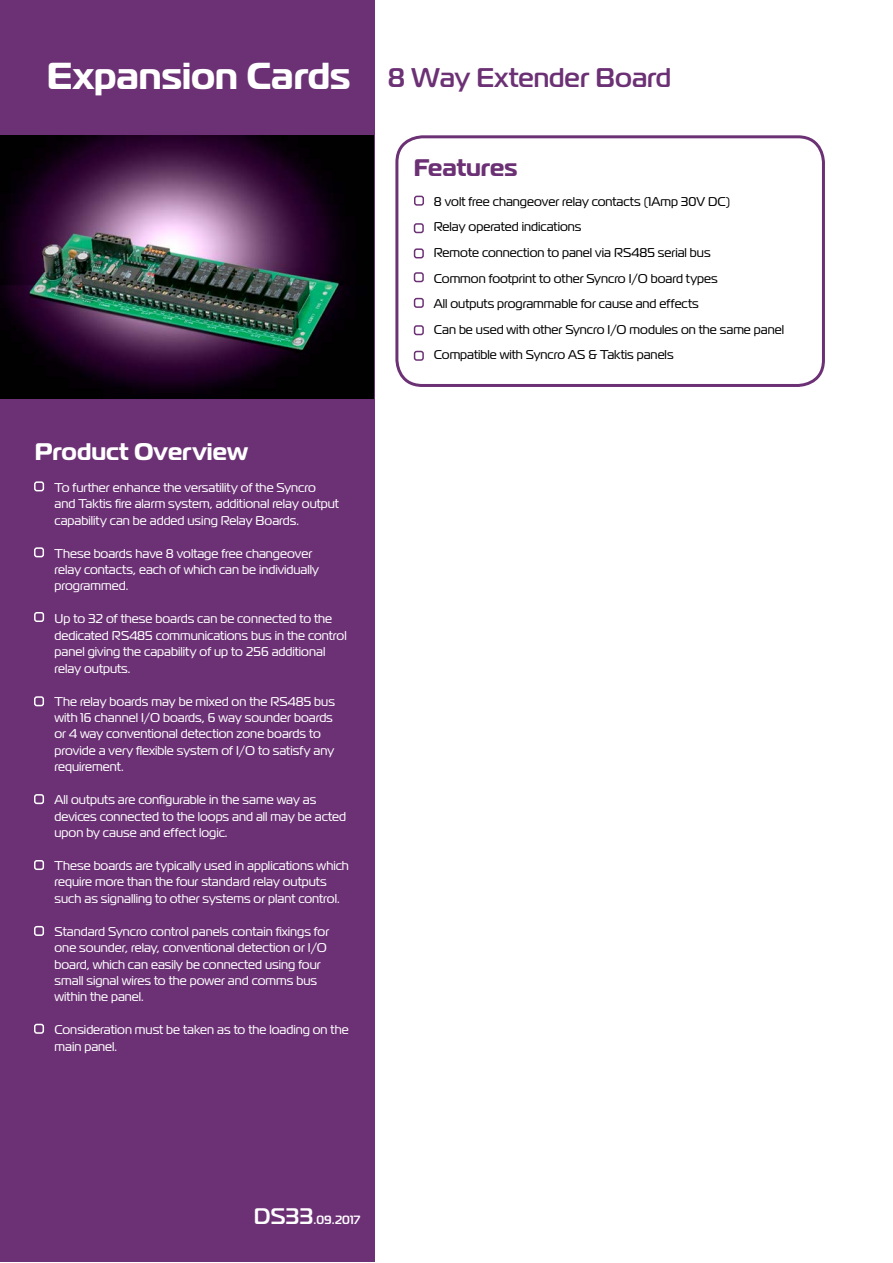
<style>
.page{position:relative;width:893px;height:1263px;background:#fff}
.page>*{position:absolute;margin:0;border:0;box-sizing:border-box;transform-origin:0 0}
.t1{font:700 37.5px "Magistral";color:#fff}
.t2{font:500 27px "Magistral";color:#6c3175}
.t3{font:700 24px "Magistral";color:#fff}
.t4{font:700 24px "Magistral";color:#6c3175}
.t5{font:12.75px/16.5px "Magistral";color:#fff}
.t6{font:12.75px/25.5px "Magistral";color:#000}
.t7{font:500 12px "Magistral";color:#fff}
.s1{font-size:22.5px}
</style>
<div class="page">
<div style="left:0;top:1px;width:374px;height:1261px;background:#6c3175"></div>
<img style="left:0;top:135px;width:373px;height:264px">
<div style="left:34px;top:481px;width:10px;height:10px;border:2px solid #fff;border-radius:2px"></div>
<div style="left:34px;top:612px;width:10px;height:10px;border:2px solid #fff;border-radius:2px"></div>
<div style="left:34px;top:547px;width:10px;height:10px;border:2px solid #fff;border-radius:2px"></div>
<div style="left:34px;top:696px;width:10px;height:10px;border:2px solid #fff;border-radius:2px"></div>
<div style="left:395px;top:135px;width:430px;height:252px;border:3px solid #6c3175;border-radius:26px"></div>
<div style="left:34px;top:794px;width:10px;height:10px;border:2px solid #fff;border-radius:2px"></div>
<div style="left:34px;top:860px;width:10px;height:10px;border:2px solid #fff;border-radius:2px"></div>
<div style="left:34px;top:926px;width:10px;height:10px;border:2px solid #fff;border-radius:2px"></div>
<div style="left:34px;top:1024px;width:10px;height:10px;border:2px solid #fff;border-radius:2px"></div>
<div style="left:414px;top:196px;width:10px;height:10px;border:2px solid #6c3175;border-radius:2px"></div>
<div style="left:414px;top:223px;width:10px;height:10px;border:2px solid #6c3175;border-radius:2px"></div>
<div style="left:414px;top:248px;width:10px;height:10px;border:2px solid #6c3175;border-radius:2px"></div>
<div style="left:414px;top:272px;width:10px;height:10px;border:2px solid #6c3175;border-radius:2px"></div>
<div style="left:414px;top:298px;width:10px;height:10px;border:2px solid #6c3175;border-radius:2px"></div>
<div style="left:414px;top:325px;width:10px;height:10px;border:2px solid #6c3175;border-radius:2px"></div>
<div style="left:414px;top:351px;width:10px;height:10px;border:2px solid #6c3175;border-radius:2px"></div>
<h1 class="t1" style="left:47px;top:51px;width:305px">Expansion Cards</h1>
<h3 class="t3" style="left:35px;top:436px;width:215px">Product Overview</h3>
<p class="t5" style="left:55px;top:479px;width:286px">To further enhance the versatility of the Syncro and Taktis fire alarm system, additional relay output capability can be added using Relay Boards.</p>
<p class="t5" style="left:55px;top:545px;width:266px">These boards have 8 voltage free changeover relay contacts, each of which can be individually programmed.</p>
<p class="t5" style="left:55px;top:610px;width:294px">Up to 32 of these boards can be connected to the dedicated RS485 communications bus in the control panel giving the capability of up to 256 additional relay outputs.</p>
<p class="t5" style="left:55px;top:693px;width:282px">The relay boards may be mixed on the RS485 bus with 16 channel I/O boards, 6 way sounder boards or 4 way conventional detection zone boards to provide a very flexible system of I/O to satisfy any requirement.</p>
<p class="t5" style="left:55px;top:791px;width:293px">All outputs are configurable in the same way as devices connected to the loops and all may be acted upon by cause and effect logic.</p>
<p class="t5" style="left:55px;top:857px;width:296px">These boards are typically used in applications which require more than the four standard relay outputs such as signalling to other systems or plant control.</p>
<p class="t5" style="left:55px;top:923px;width:276px">Standard Syncro control panels contain fixings for one sounder, relay, conventional detection or I/O board, which can easily be connected using four small signal wires to the power and comms bus within the panel.</p>
<p class="t5" style="left:55px;top:1021px;width:296px">Consideration must be taken as to the loading on the main panel.</p>
<h2 class="t2" style="left:388px;top:61px;width:285px">8 Way Extender Board</h2>
<h3 class="t4" style="left:414px;top:152px;width:105px">Features</h3>
<p class="t6" style="left:434px;top:189px;width:352px">8 volt free changeover relay contacts (1Amp 30V DC)<br>Relay operated indications<br>Remote connection to panel via RS485 serial bus<br>Common footprint to other Syncro I/O board types<br>All outputs programmable for cause and effects<br>Can be used with other Syncro I/O modules on the same panel Compatible with Syncro AS &amp; Taktis panels</p>
<p class="t7" style="left:254px;top:1212px;width:108px"><span class="s1">DS33</span>.09.2017</p>
</div>
